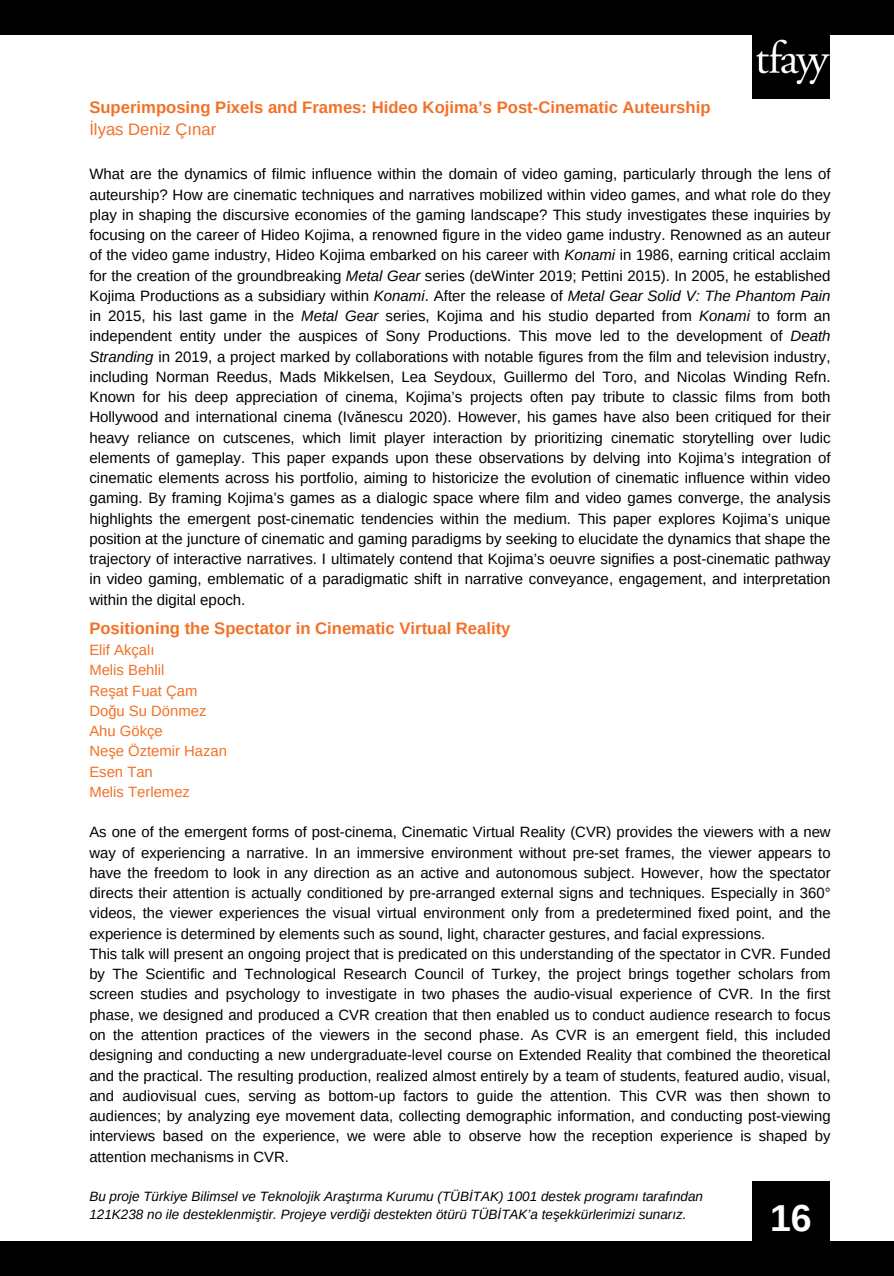
<style>
.page{position:relative;width:894px;height:1276px;background:#fff}
.page>*{position:absolute;margin:0;border:0;box-sizing:border-box;transform-origin:0 0}
.t1{font:700 37.5px "Arimo";color:#fff}
.t2{font:700 16.65px/22.5px "Arimo";color:#f27127}
.t3{font:15px/20.2px "Arimo";color:#000;text-align:justify}
.t4{font:14.85px/20.2px "Arimo";color:#000;text-align:justify}
.t5{font:14.85px/20.2px "Arimo";color:#f27127}
.t6{font:italic 13.5px "Arimo";color:#000}
.s1{font-weight:400}
.s2{font-style:italic}
</style>
<div class="page">
<div style="left:0;top:0;width:893px;height:34px;background:#000"></div>
<div style="left:0;top:1241px;width:893px;height:35px;background:#000"></div>
<img style="left:751px;top:34px;width:78px;height:65px">
<div style="left:751px;top:1181px;width:78px;height:77px;background:#000"></div>
<p class="t2" style="left:89px;top:96px;width:622px">Superimposing Pixels and Frames: Hideo Kojima’s Post-Cinematic Auteurship<br><span class="s1">İlyas Deniz Çınar</span></p>
<h1 class="t3" style="left:89px;top:164px;width:742px">What are the dynamics of filmic influence within the domain of video gaming, particularly through the lens of auteurship? How are cinematic techniques and narratives mobilized within video games, and what role do they play in shaping the discursive economies of the gaming landscape? This study investigates these inquiries by focusing on the career of Hideo Kojima, a renowned figure in the video game industry. Renowned as an auteur of the video game industry, Hideo Kojima embarked on his career with <span class="s2">Konami</span> in 1986, earning critical acclaim for the creation of the groundbreaking <span class="s2">Metal Gear</span> series (deWinter 2019; Pettini 2015). In 2005, he established Kojima Productions as a subsidiary within <span class="s2">Konami</span>. After the release of <span class="s2">Metal Gear Solid V: The Phantom Pain </span>in 2015, his last game in the <span class="s2">Metal Gear</span> series, Kojima and his studio departed from <span class="s2">Konami</span> to form an independent entity under the auspices of Sony Productions. This move led to the development of <span class="s2">Death Stranding</span> in 2019, a project marked by collaborations with notable figures from the film and television industry, including Norman Reedus, Mads Mikkelsen, Lea Seydoux, Guillermo del Toro, and Nicolas Winding Refn.<br>Known for his deep appreciation of cinema, Kojima’s projects often pay tribute to classic films from both Hollywood and international cinema (Ivănescu 2020). However, his games have also been critiqued for their heavy reliance on cutscenes, which limit player interaction by prioritizing cinematic storytelling over ludic elements of gameplay. This paper expands upon these observations by delving into Kojima’s integration of cinematic elements across his portfolio, aiming to historicize the evolution of cinematic influence within video gaming. By framing Kojima’s games as a dialogic space where film and video games converge, the analysis highlights the emergent post-cinematic tendencies within the medium. This paper explores Kojima’s unique position at the juncture of cinematic and gaming paradigms by seeking to elucidate the dynamics that shape the trajectory of interactive narratives. I ultimately contend that Kojima’s oeuvre signifies a post-cinematic pathway in video gaming, emblematic of a paradigmatic shift in narrative conveyance, engagement, and interpretation within the digital epoch.</h1>
<p class="t2" style="left:89px;top:617px;width:422px">Positioning the Spectator in Cinematic Virtual Reality</p>
<p class="t5" style="left:89px;top:640px;width:139px">Elif Akçalı<br>Melis Behlil<br>Reşat Fuat Çam<br>Doğu Su Dönmez<br>Ahu Gökçe<br>Neşe Öztemir Hazan<br>Esen Tan<br>Melis Terlemez</p>
<p class="t4" style="left:89px;top:822px;width:742px">As one of the emergent forms of post-cinema, Cinematic Virtual Reality (CVR) provides the viewers with a new way of experiencing a narrative. In an immersive environment without pre-set frames, the viewer appears to have the freedom to look in any direction as an active and autonomous subject. However, how the spectator directs their attention is actually conditioned by pre-arranged external signs and techniques. Especially in 360° videos, the viewer experiences the visual virtual environment only from a predetermined fixed point, and the experience is determined by elements such as sound, light, character gestures, and facial expressions.</p>
<p class="t4" style="left:89px;top:944px;width:742px">This talk will present an ongoing project that is predicated on this understanding of the spectator in CVR. Funded by The Scientific and Technological Research Council of Turkey, the project brings together scholars from screen studies and psychology to investigate in two phases the audio-visual experience of CVR. In the first phase, we designed and produced a CVR creation that then enabled us to conduct audience research to focus on the attention practices of the viewers in the second phase. As CVR is an emergent field, this included designing and conducting a new undergraduate-level course on Extended Reality that combined the theoretical and the practical. The resulting production, realized almost entirely by a team of students, featured audio, visual, and audiovisual cues, serving as bottom-up factors to guide the attention. This CVR was then shown to audiences; by analyzing eye movement data, collecting demographic information, and conducting post-viewing interviews based on the experience, we were able to observe how the reception experience is shaped by attention mechanisms in CVR.</p>
<p class="t6" style="left:89px;top:1188px;width:615px">Bu proje Türkiye Bilimsel ve Teknolojik Araştırma Kurumu (TÜBİTAK) 1001 destek programı tarafından</p>
<p class="t6" style="left:89px;top:1206px;width:598px">121K238 no ile desteklenmiştir. Projeye verdiği destekten ötürü TÜBİTAK’a teşekkürlerimizi sunarız.</p>
<h1 class="t1" style="left:769px;top:1196px;width:43px">16</h1>
</div>
